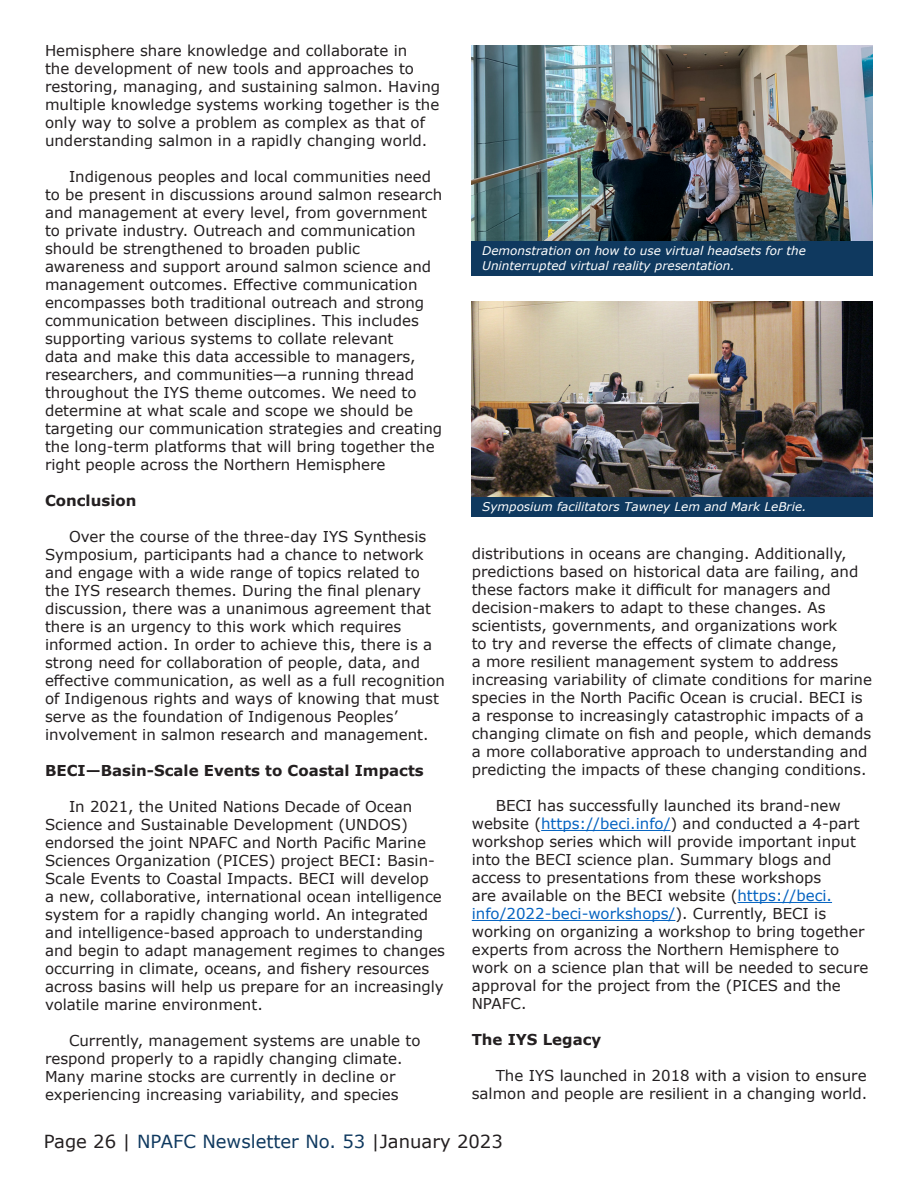
<style>
.page{position:relative;width:918px;height:1188px;background:#fff}
.page>*{position:absolute;margin:0;border:0;box-sizing:border-box;transform-origin:0 0}
.t1{font:18px "Verdana";color:#0f395f}
.Article_Body{font:15px/18px "Verdana";color:#231f20}
.Article_Body-2{font:700 15px "Verdana";color:#231f20}
.Photo_Caption{font:italic 12px/15px "Verdana";color:#fff}
.s1{color:#0563c1}
.s2{color:#231f20}
</style>
<div class="page">
<hr style="left:541px;top:830px;width:130px;height:1px;background:#0563c1">
<hr style="left:737px;top:902px;width:95px;height:1px;background:#0563c1">
<hr style="left:472px;top:920px;width:203px;height:1px;background:#0563c1">
<img style="left:472px;top:45px;width:401px;height:197px">
<div style="left:472px;top:242px;width:401px;height:34px;background:#0f395f"></div>
<img style="left:472px;top:301px;width:401px;height:197px">
<div style="left:472px;top:498px;width:401px;height:19px;background:#0f395f"></div>
<p class="Article_Body" style="left:45px;top:42px;width:397px">Hemisphere share knowledge and collaborate in<br>the development of new tools and approaches to restoring, managing, and sustaining salmon. Having multiple knowledge systems working together is the only way to solve a problem as complex as that of understanding salmon in a rapidly changing world.</p>
<p class="Article_Body" style="left:45px;top:168px;width:399px;text-indent:24px">Indigenous peoples and local communities need to be present in discussions around salmon research and management at every level, from government to private industry. Outreach and communication should be strengthened to broaden public awareness and support around salmon science and management outcomes. Effective communication encompasses both traditional outreach and strong communication between disciplines. This includes supporting various systems to collate relevant<br>data and make this data accessible to managers, researchers, and communities—a running thread throughout the IYS theme outcomes. We need to determine at what scale and scope we should be targeting our communication strategies and creating the long-term platforms that will bring together the right people across the Northern Hemisphere</p>
<p class="Article_Body-2" style="left:45px;top:490px;width:93px">Conclusion</p>
<p class="Article_Body" style="left:45px;top:528px;width:401px;text-indent:24px">Over the course of the three-day IYS Synthesis Symposium, participants had a chance to network and engage with a wide range of topics related to the IYS research themes. During the final plenary discussion, there was a unanimous agreement that there is an urgency to this work which requires informed action. In order to achieve this, there is a strong need for collaboration of people, data, and effective communication, as well as a full recognition of Indigenous rights and ways of knowing that must serve as the foundation of Indigenous Peoples’ involvement in salmon research and management.</p>
<p class="Article_Body-2" style="left:45px;top:760px;width:380px">BECI—Basin-Scale Events to Coastal Impacts</p>
<p class="Article_Body" style="left:45px;top:798px;width:402px;text-indent:24px">In 2021, the United Nations Decade of Ocean Science and Sustainable Development (UNDOS) endorsed the joint NPAFC and North Pacific Marine Sciences Organization (PICES) project BECI: Basin-Scale Events to Coastal Impacts. BECI will develop<br>a new, collaborative, international ocean intelligence system for a rapidly changing world. An integrated and intelligence-based approach to understanding and begin to adapt management regimes to changes occurring in climate, oceans, and fishery resources across basins will help us prepare for an increasingly volatile marine environment.</p>
<p class="Article_Body" style="left:45px;top:1032px;width:377px;text-indent:24px">Currently, management systems are unable to respond properly to a rapidly changing climate.<br>Many marine stocks are currently in decline or experiencing increasing variability, and species</p>
<p class="Photo_Caption" style="left:482px;top:243px;width:325px">Demonstration on how to use virtual headsets for the<br>Uninterrupted virtual reality presentation.</p>
<p class="Photo_Caption" style="left:482px;top:499px;width:326px">Symposium facilitators Tawney Lem and Mark LeBrie.</p>
<p class="Article_Body" style="left:472px;top:545px;width:402px">distributions in oceans are changing. Additionally, predictions based on historical data are failing, and these factors make it difficult for managers and decision-makers to adapt to these changes. As scientists, governments, and organizations work<br>to try and reverse the effects of climate change,<br>a more resilient management system to address increasing variability of climate conditions for marine species in the North Pacific Ocean is crucial. BECI is a response to increasingly catastrophic impacts of a changing climate on fish and people, which demands a more collaborative approach to understanding and predicting the impacts of these changing conditions.</p>
<p class="Article_Body" style="left:472px;top:797px;width:398px;text-indent:24px">BECI has successfully launched its brand-new website (<span class="s1">https://beci.info/</span>) and conducted a 4-part workshop series which will provide important input into the BECI science plan. Summary blogs and access to presentations from these workshops<br>are available on the BECI website (<span class="s1">https://beci. info/2022-beci-workshops/</span>). Currently, BECI is working on organizing a workshop to bring together experts from across the Northern Hemisphere to work on a science plan that will be needed to secure approval for the project from the (PICES and the NPAFC.</p>
<p class="Article_Body-2" style="left:472px;top:1029px;width:131px">The IYS Legacy</p>
<p class="Article_Body" style="left:472px;top:1067px;width:397px;text-align:right">The IYS launched in 2018 with a vision to ensure salmon and people are resilient in a changing world.</p>
<p class="t1" style="left:44px;top:1129px;width:461px"><span class="s2">Page 26 |</span> NPAFC Newsletter No. 53 <span class="s2">|January 2023</span></p>
</div>
